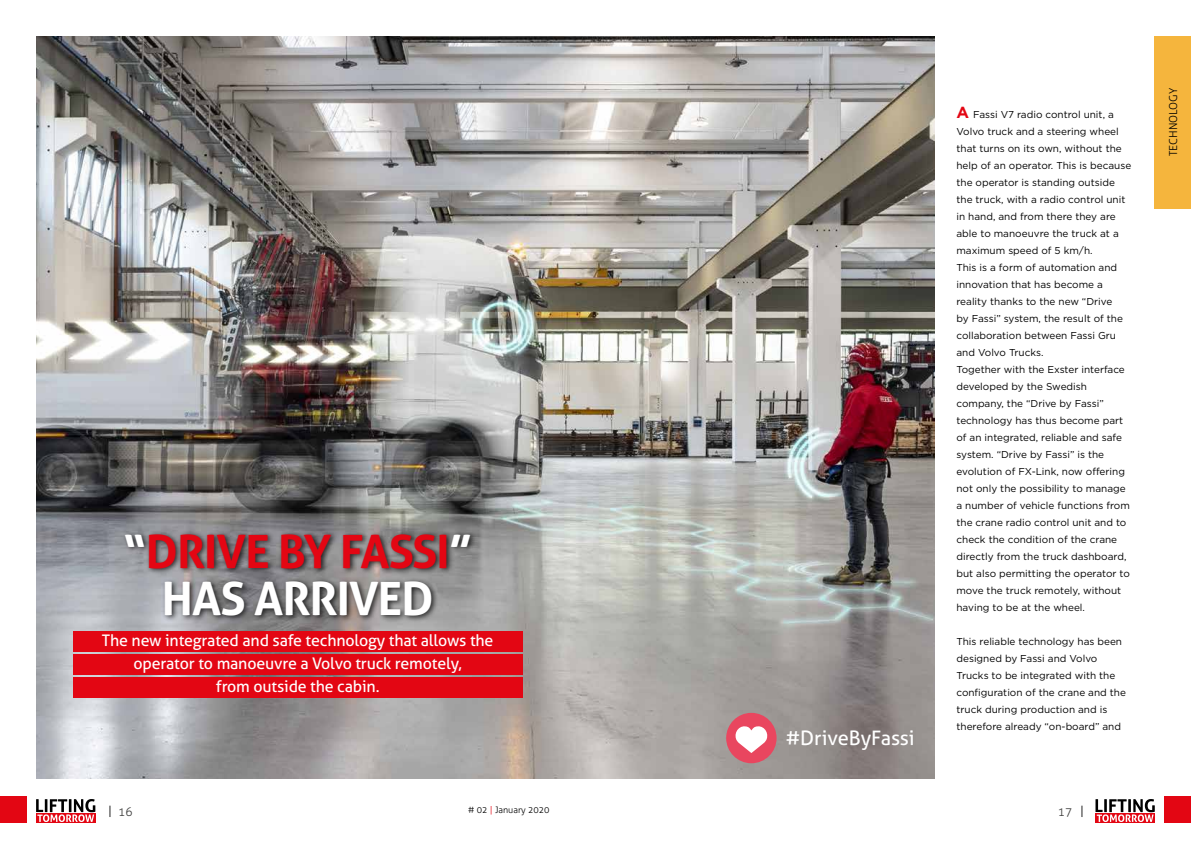
<style>
.page{position:relative;width:1191px;height:842px;background:#fff}
.page>*{position:absolute;margin:0;border:0;box-sizing:border-box;transform-origin:0 0}
.t1{font:700 46px/47px "Aller";letter-spacing:-.02em;color:#fff;text-align:center}
.t2{font:20px "Aller";color:#fff}
.t3{font:16px/23px "Aller";letter-spacing:-.01em;color:#fff;text-align:center}
.t4{font:300 12px "Aller";color:#3c3c3b}
.t5{font:300 11px "Aller";color:#000}
.t6{font:10px/17px "Gotham";color:#000}
.t7{font:300 9px "Aller";color:#000}
.s1{color:#e30613}
.s2{font-weight:700;font-size:16px;color:#e30613}
.s3{color:#000}
</style>
<div class="page">
<div style="left:36px;top:813px;width:60px;height:10px;background:#e30613"></div>
<svg style="left:36px;top:799px;width:59px;height:23px"></svg>
<div style="left:1095px;top:813px;width:60px;height:10px;background:#e30613"></div>
<svg style="left:1095px;top:799px;width:59px;height:23px"></svg>
<img style="left:36px;top:37px;width:898px;height:741px">
<div style="left:1155px;top:36px;width:36px;height:172px;background:#f5b53d"></div>
<div style="left:73px;top:632px;width:449px;height:20px;background:#e30613"></div>
<div style="left:73px;top:654px;width:449px;height:20px;background:#e30613"></div>
<div style="left:73px;top:677px;width:449px;height:20px;background:#e30613"></div>
<div style="left:726px;top:713px;width:50px;height:50px;background:#e9465f;border-radius:50%"></div>
<svg style="left:735px;top:726px;width:33px;height:27px"></svg>
<div style="left:1164px;top:797px;width:27px;height:26px;background:#e30613"></div>
<div style="left:0;top:797px;width:26px;height:26px;background:#e30613"></div>
<div style="left:123px;top:530px;width:354px;height:93px;background:#000;opacity:.75"></div>
<h1 class="t1" style="left:123px;top:528px;width:351px">“<span class="s1">DRIVE BY FASSI</span>”<br>HAS ARRIVED</h1>
<h3 class="t3" style="left:102px;top:629px;width:393px">The new integrated and safe technology that allows the operator to manoeuvre a Volvo truck remotely,<br>from outside the cabin.</h3>
<h2 class="t2" style="left:785px;top:726px;width:130px">#DriveByFassi</h2>
<p class="t6" style="left:956px;top:105px;width:176px"><span class="s2">A</span> Fassi V7 radio control unit, a<br>Volvo truck and a steering wheel that turns on its own, without the help of an operator. This is because the operator is standing outside the truck, with a radio control unit in hand, and from there they are able to manoeuvre the truck at a maximum speed of 5 km/h.<br>This is a form of automation and innovation that has become a reality thanks to the new “Drive<br>by Fassi” system, the result of the collaboration between Fassi Gru and Volvo Trucks.<br>Together with the Exster interface developed by the Swedish company, the “Drive by Fassi” technology has thus become part of an integrated, reliable and safe system. “Drive by Fassi” is the evolution of FX-Link, now offering not only the possibility to manage a number of vehicle functions from the crane radio control unit and to check the condition of the crane directly from the truck dashboard, but also permitting the operator to move the truck remotely, without having to be at the wheel.</p>
<p class="t6" style="left:956px;top:632px;width:171px">This reliable technology has been designed by Fassi and Volvo<br>Trucks to be integrated with the configuration of the crane and the truck during production and is therefore already “on-board” and</p>
<p class="t4" style="left:108px;top:804px;width:26px"><span class="s3">|</span> 16</p>
<p class="t4" style="left:1057px;top:804px;width:28px">17 <span class="s3">|</span></p>
<p class="t7" style="left:468px;top:804px;width:83px"># 02 <span class="s1">|</span> January 2020</p>
<p class="t5" style="left:1166px;top:156px;width:70px;rotate:-90deg">TECHNOLOGY</p>
</div>
